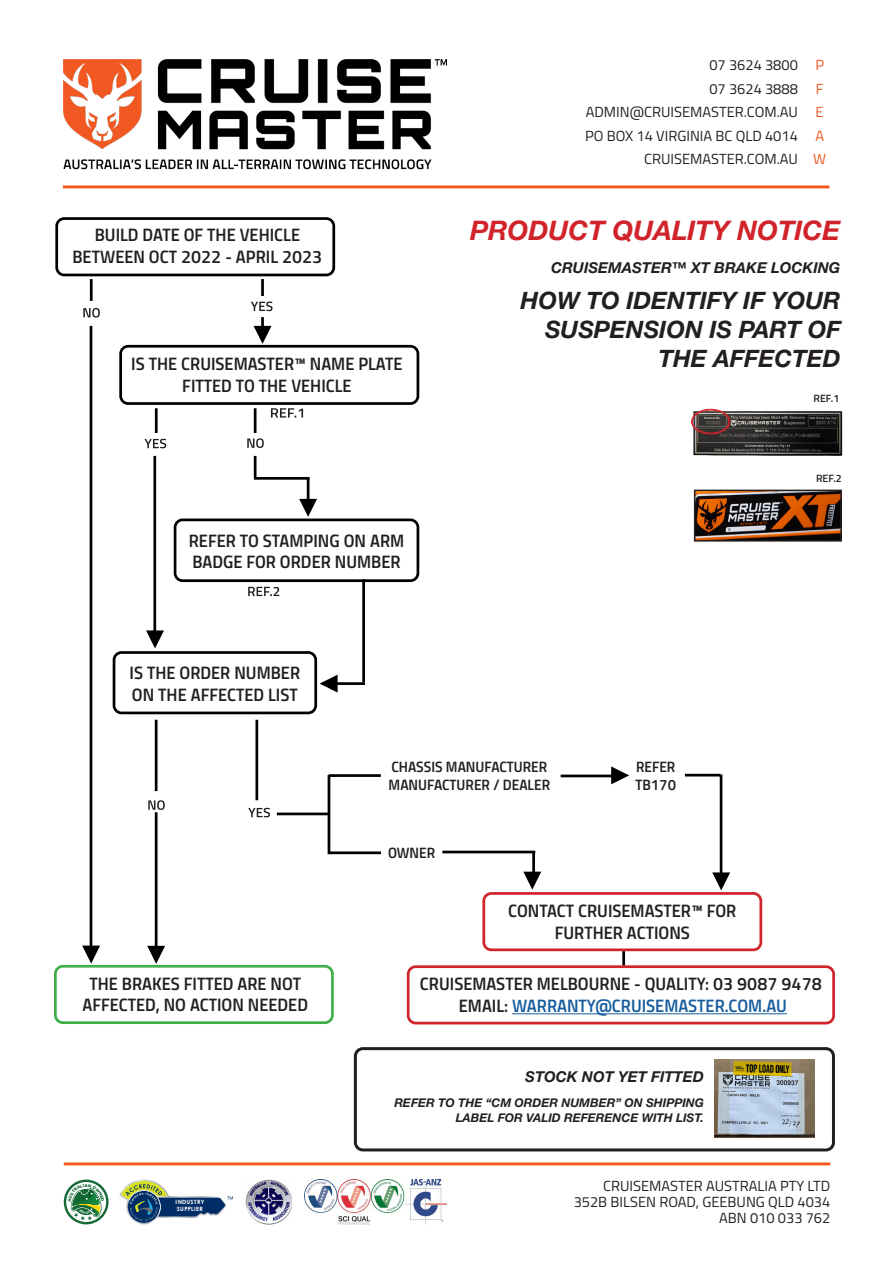
<style>
.page{position:relative;width:893px;height:1263px;background:#fff}
.page>*{position:absolute;margin:0;border:0;box-sizing:border-box;transform-origin:0 0}
.t1{font:italic 700 27px "Helvetica Neue";color:#d1232a}
.t2{font:italic 700 24px/28.8px "Helvetica Neue";color:#231f20;text-align:right}
.t3{font:18px/21.6px "Titillium Semibold Upright";color:#231f20;text-align:center}
.t4{font:18px "Titillium Semibold Upright";color:#175d9e}
.t5{font:15px/18px "Titillium Semibold Upright";color:#231f20}
.t6{font:italic 700 15px "Helvetica Neue";color:#231f20}
.t7{font:14.7px/23.4px "Titillium";color:#231f20;text-align:right}
.t8{font:14.7px/23.4px "Titillium";color:#f15921}
.t9{font:italic 700 12px/14.4px "Helvetica Neue";color:#231f20;text-align:right}
.t10{font:600 10.5px "Titillium";color:#231f20}
.t11{font:700 5.85px/7.1px "Century Gothic";letter-spacing:.05em;color:#fff}
.s1{color:#231f20}
</style>
<div class="page">
<div style="left:55px;top:217px;width:280px;height:59px;border:3px solid #000;border-radius:8px"></div>
<div style="left:113px;top:651px;width:204px;height:63px;border:3px solid #000;border-radius:7px"></div>
<div style="left:482px;top:892px;width:280px;height:59px;border:3px solid #d1232a;border-radius:8px"></div>
<div style="left:174px;top:518px;width:245px;height:64px;border:3px solid #000;border-radius:8px"></div>
<div style="left:54px;top:965px;width:280px;height:59px;border:3px solid #40ae49;border-radius:8px"></div>
<hr style="left:261px;top:279px;width:3px;height:17px;background:#000">
<hr style="left:261px;top:317px;width:3px;height:23px;background:#000">
<svg style="left:254px;top:326px;width:17px;height:18px"></svg>
<svg style="left:251px;top:302px;width:21px;height:9px"></svg>
<svg style="left:146px;top:630px;width:18px;height:18px"></svg>
<hr style="left:155px;top:720px;width:3px;height:71px;background:#000">
<hr style="left:155px;top:812px;width:3px;height:137px;background:#000">
<svg style="left:147px;top:946px;width:18px;height:18px"></svg>
<svg style="left:148px;top:800px;width:17px;height:10px"></svg>
<hr style="left:255px;top:720px;width:3px;height:80px;background:#000">
<svg style="left:523px;top:872px;width:18px;height:18px"></svg>
<svg style="left:248px;top:808px;width:22px;height:9px"></svg>
<hr style="left:328px;top:775px;width:2px;height:79px;background:#000">
<hr style="left:277px;top:812px;width:52px;height:3px;background:#000">
<hr style="left:307px;top:479px;width:2px;height:34px;background:#000">
<svg style="left:299px;top:499px;width:18px;height:18px"></svg>
<hr style="left:254px;top:477px;width:56px;height:3px;background:#000">
<hr style="left:331px;top:682px;width:34px;height:3px;background:#000">
<svg style="left:320px;top:675px;width:18px;height:17px"></svg>
<hr style="left:362px;top:579px;width:3px;height:103px;background:#000">
<hr style="left:90px;top:279px;width:3px;height:22px;background:#000">
<svg style="left:83px;top:308px;width:17px;height:10px"></svg>
<div style="left:119px;top:345px;width:300px;height:60px;border:3px solid #000;border-radius:8px"></div>
<svg style="left:271px;top:408px;width:32px;height:10px"></svg>
<svg style="left:248px;top:587px;width:31px;height:9px"></svg>
<hr style="left:153px;top:456px;width:3px;height:175px;background:#000">
<hr style="left:90px;top:326px;width:2px;height:625px;background:#000">
<hr style="left:155px;top:408px;width:3px;height:25px;background:#000">
<svg style="left:144px;top:439px;width:22px;height:9px"></svg>
<hr style="left:254px;top:408px;width:3px;height:25px;background:#000">
<svg style="left:247px;top:438px;width:17px;height:10px"></svg>
<hr style="left:254px;top:456px;width:3px;height:21px;background:#000">
<img style="left:64px;top:59px;width:382px;height:111px">
<hr style="left:63px;top:185px;width:766px;height:3px;background:#f15921">
<hr style="left:64px;top:1162px;width:766px;height:3px;background:#f15921">
<img style="left:305px;top:1179px;width:141px;height:45px">
<img style="left:120px;top:1179px;width:34px;height:45px">
<svg style="left:128px;top:1190px;width:32px;height:33px"></svg>
<svg style="left:121px;top:1181px;width:112px;height:40px"></svg>
<img style="left:246px;top:1179px;width:46px;height:45px">
<svg style="left:82px;top:945px;width:18px;height:19px"></svg>
<img style="left:697px;top:493px;width:142px;height:46px">
<div style="left:694px;top:490px;width:148px;height:52px;border:2px solid #231f20"></div>
<img style="left:692px;top:411px;width:151px;height:45px">
<div style="left:691px;top:409px;width:39px;height:25px;border:1px solid #d1232a;border-radius:50%"></div>
<div style="left:692px;top:410px;width:37px;height:23px;border:1px solid #d1232a;border-radius:50%"></div>
<img style="left:715px;top:1060px;width:99px;height:77px">
<div style="left:354px;top:1047px;width:481px;height:104px;border:3px solid #231f20;border-radius:8px"></div>
<svg style="left:611px;top:766px;width:18px;height:18px"></svg>
<hr style="left:561px;top:775px;width:59px;height:2px;background:#000">
<hr style="left:329px;top:851px;width:52px;height:3px;background:#000">
<hr style="left:442px;top:851px;width:93px;height:2px;background:#000">
<hr style="left:329px;top:774px;width:52px;height:3px;background:#000">
<hr style="left:720px;top:774px;width:2px;height:109px;background:#000">
<hr style="left:685px;top:774px;width:35px;height:2px;background:#000">
<svg style="left:712px;top:872px;width:18px;height:18px"></svg>
<hr style="left:532px;top:851px;width:3px;height:21px;background:#000">
<div style="left:407px;top:965px;width:428px;height:59px;border:3px solid #d1232a;border-radius:8px"></div>
<hr style="left:512px;top:1013px;width:275px;height:1px;background:#175d9e">
<hr style="left:622px;top:951px;width:3px;height:14px;background:#000">
<svg style="left:64px;top:1179px;width:45px;height:45px"></svg>
<p class="t3" style="left:72px;top:223px;width:251px">BUILD DATE OF THE VEHICLE<br>BETWEEN OCT 2022 - APRIL 2023</p>
<p class="t3" style="left:131px;top:352px;width:273px">IS THE CRUISEMASTER™ NAME PLATE<br>FITTED TO THE VEHICLE</p>
<p class="t3" style="left:189px;top:529px;width:217px;text-align:left">REFER TO STAMPING ON ARM<br>BADGE FOR ORDER NUMBER</p>
<p class="t3" style="left:130px;top:661px;width:172px">IS THE ORDER NUMBER</p>
<p class="t3" style="left:132px;top:683px;width:167px">ON THE AFFECTED LIST</p>
<p class="t7" style="left:585px;top:53px;width:214px">07 3624 3800<br>07 3624 3888<br>ADMIN@CRUISEMASTER.COM.AU<br>PO BOX 14 VIRGINIA BC QLD 4014<br>CRUISEMASTER.COM.AU</p>
<p class="t8" style="left:813px;top:53px;width:14px">P<br>F<br>E<br>A<br>W</p>
<p class="t1" style="left:470px;top:214px;width:372px">PRODUCT QUALITY NOTICE</p>
<p class="t6" style="left:551px;top:258px;width:291px">CRUISEMASTER™ XT BRAKE LOCKING</p>
<p class="t2" style="left:521px;top:286px;width:322px">HOW TO IDENTIFY IF YOUR<br>SUSPENSION IS PART OF<br>THE AFFECTED</p>
<p class="t10" style="left:814px;top:390px;width:27px">REF.1</p>
<p class="t10" style="left:816px;top:470px;width:27px">REF.2</p>
<p class="t5" style="left:389px;top:757px;width:163px">CHASSIS MANUFACTURER<br>MANUFACTURER / DEALER</p>
<p class="t5" style="left:636px;top:756px;width:41px">REFER</p>
<p class="t5" style="left:635px;top:774px;width:42px">TB170</p>
<p class="t3" style="left:82px;top:971px;width:227px">THE BRAKES FITTED ARE NOT<br>AFFECTED, NO ACTION NEEDED</p>
<p class="t11" style="left:176px;top:1198px;width:30px">INDUSTRY<br>SUPPLIER</p>
<p class="t5" style="left:388px;top:843px;width:49px">OWNER</p>
<p class="t3" style="left:508px;top:899px;width:230px">CONTACT CRUISEMASTER™ FOR<br>FURTHER ACTIONS</p>
<p class="t3" style="left:420px;top:972px;width:403px">CRUISEMASTER MELBOURNE - QUALITY: 03 9087 9478</p>
<p class="t4" style="left:459px;top:992px;width:330px"><span class="s1">EMAIL:</span> WARRANTY@CRUISEMASTER.COM.AU</p>
<p class="t6" style="left:525px;top:1068px;width:180px">STOCK NOT YET FITTED</p>
<p class="t9" style="left:394px;top:1095px;width:311px">REFER TO THE “CM ORDER NUMBER” ON SHIPPING<br>LABEL FOR VALID REFERENCE WITH LIST.</p>
<p class="t7" style="left:574px;top:1177px;width:258px;line-height:16px">CRUISEMASTER AUSTRALIA PTY LTD<br>352B BILSEN ROAD, GEEBUNG QLD 4034<br>ABN 010 033 762</p>
</div>
